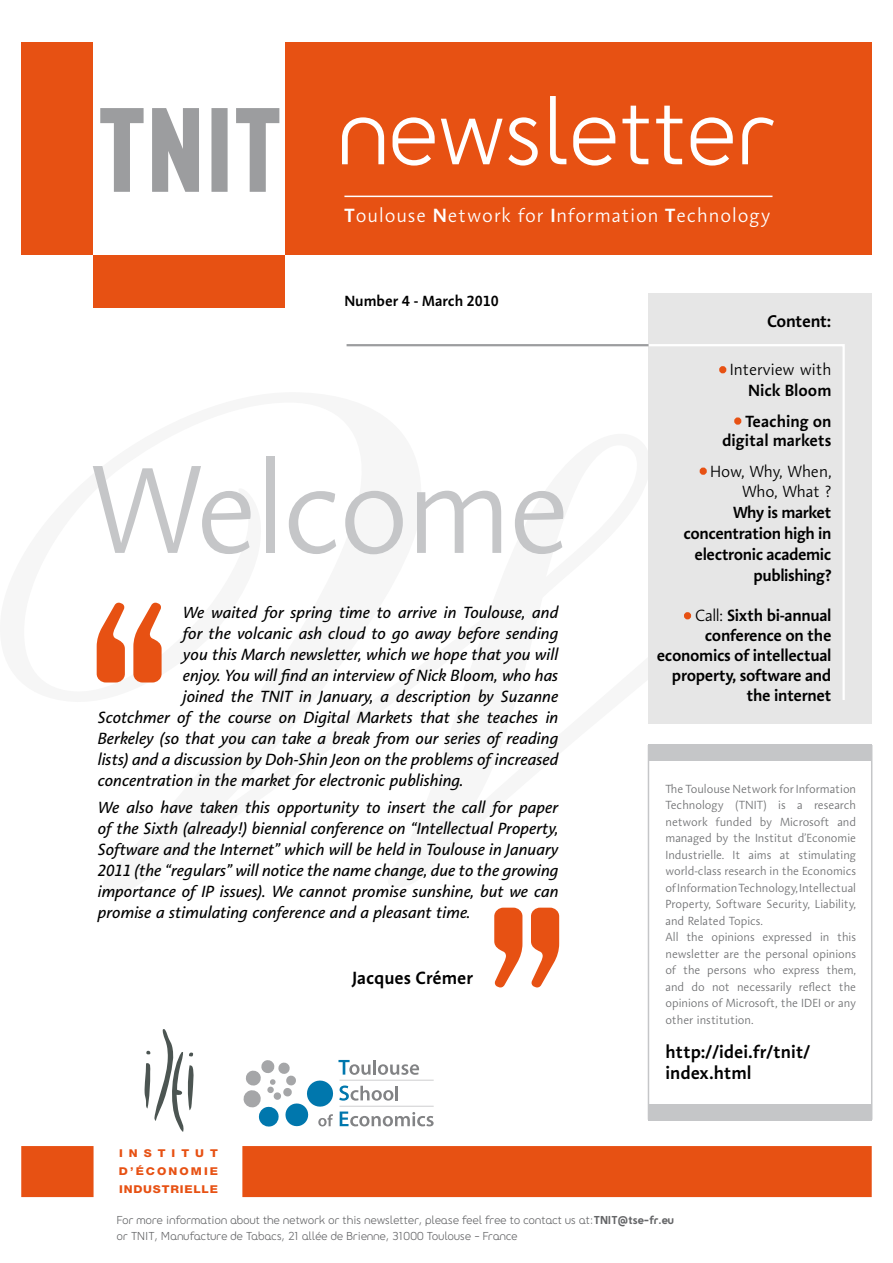
<style>
.page{position:relative;width:893px;height:1263px;background:#fff}
.page>*{position:absolute;margin:0;border:0;box-sizing:border-box;transform-origin:0 0}
.t1{font:300 127.65px "Aroma No 2 LT Pro";letter-spacing:-.025em;color:#c5c6c8}
.t2{font:108px "FNA Cv 2";color:#fff}
.t3{font:300 19.5px "Aroma No 2 LT Pro";letter-spacing:.05em;color:#fff}
.t4{font:600 18px/21.6px "Aroma No 2 LT Pro";color:#000}
.t5{font:600 17.25px "Aroma No 2 LT Pro";letter-spacing:-.03em;color:#000}
.t6{font:italic 16.5px/21px "Aroma No 2 LT Pro";color:#000;text-align:justify}
.t7{font:600 16.5px/19.8px "Aroma No 2 LT Pro";letter-spacing:-.025em;color:#000;text-align:right}
.t8{font:300 16.5px/21px "Aroma No 2 LT Pro";color:#000;text-align:right}
.t9{font:600 16.5px/19.8px "Aroma No 2 LT Pro";color:#000;text-align:right}
.t10{font:600 15px "Aroma No 2 LT Pro";color:#000}
.t11{font:13.5px/16.2px "FNA Cv 2";color:#646567}
.t12{font:300 12px/16.5px "Aroma No 2 LT Pro";color:#707173}
.t13{font:800 10.8px/18px "Helvetica Neue";letter-spacing:.17em;color:#e75113;text-align:justify;scale:1.11 1}
.s1{font-weight:600}
.s2{font-weight:600;color:#e75113}
.s3{color:#e75113}
.s4{font-weight:300}
.s5{font-weight:700}
</style>
<div class="page">
<div style="left:648px;top:293px;width:224px;height:431px;background:#e6e6e6"></div>
<div style="left:21px;top:43px;width:851px;height:212px;background:#e75113"></div>
<svg style="left:21px;top:1146px;width:851px;height:51px"></svg>
<div style="left:94px;top:36px;width:191px;height:228px;background:#fff"></div>
<div style="left:94px;top:255px;width:191px;height:52px;background:#e75113"></div>
<svg style="left:144px;top:1029px;width:50px;height:103px"></svg>
<hr style="left:344px;top:196px;width:428px;height:1px;background:#fff">
<svg style="left:646px;top:344px;width:199px;height:356px"></svg>
<svg style="left:97px;top:602px;width:28px;height:80px"></svg>
<svg style="left:133px;top:602px;width:29px;height:80px"></svg>
<svg style="left:531px;top:908px;width:28px;height:80px"></svg>
<svg style="left:494px;top:908px;width:28px;height:80px"></svg>
<hr style="left:347px;top:344px;width:301px;height:2px;background:#9c9d9f">
<div style="left:648px;top:745px;width:224px;height:375px;border:2px solid #c5c6c8"></div>
<div style="left:648px;top:744px;width:224px;height:16px;background:#c5c6c8"></div>
<div style="left:648px;top:1105px;width:224px;height:16px;background:#c5c6c8"></div>
<svg style="left:100px;top:108px;width:179px;height:84px"></svg>
<svg style="left:244px;top:1060px;width:190px;height:66px"></svg>
<div style="left:719px;top:366px;width:7px;height:7px;border:3px solid #e75113;border-radius:50%"></div>
<div style="left:734px;top:417px;width:7px;height:8px;border:3px solid #e75113;border-radius:50%"></div>
<div style="left:700px;top:467px;width:7px;height:8px;border:3px solid #e75113;border-radius:50%"></div>
<div style="left:684px;top:612px;width:7px;height:7px;border:3px solid #e75113;border-radius:50%"></div>
<h2 class="t2" style="left:339px;top:81px;width:438px">newsletter</h2>
<p class="t3" style="left:345px;top:203px;width:427px"><span class="s1">T</span>oulouse <span class="s1">N</span>etwork for <span class="s1">I</span>nformation <span class="s1">T</span>echnology</p>
<p class="t10" style="left:344px;top:291px;width:156px">Number 4 - March 2010</p>
<h1 class="t1" style="left:89px;top:429px;width:483px">Welcome</h1>
<p class="t6" style="left:183px;top:602px;width:377px">We waited for spring time to arrive in Toulouse, and</p>
<p class="t6" style="left:183px;top:623px;width:377px">for the volcanic ash cloud to go away before sending</p>
<p class="t6" style="left:183px;top:644px;width:377px">you this March newsletter, which we hope that you will</p>
<p class="t6" style="left:183px;top:665px;width:377px">enjoy. You will find an interview of Nick Bloom, who has</p>
<p class="t6" style="left:183px;top:686px;width:377px">joined the TNIT in January, a description by Suzanne</p>
<p class="t6" style="left:98px;top:707px;width:462px">Scotchmer of the course on Digital Markets that she teaches in</p>
<p class="t6" style="left:98px;top:728px;width:462px">Berkeley (so that you can take a break from our series of reading</p>
<p class="t6" style="left:98px;top:749px;width:462px">lists) and a discussion by Doh-Shin Jeon on the problems of increased</p>
<p class="t6" style="left:98px;top:770px;width:367px">concentration in the market for electronic publishing.</p>
<p class="t6" style="left:98px;top:796px;width:462px">We also have taken this opportunity to insert the call for paper of the Sixth (already!) biennial conference on “Intellectual Property, Software and the Internet” which will be held in Toulouse in January 2011 (the “regulars” will notice the name change, due to the growing importance of IP issues). We cannot promise sunshine, but we can promise a stimulating conference and a pleasant time.</p>
<p class="t13" style="left:119px;top:1144px;width:91px">INSTITUT D’ÉCONOMIE INDUSTRIELLE</p>
<p class="t4" style="left:352px;top:966px;width:122px">Jacques Crémer</p>
<p class="t5" style="left:767px;top:310px;width:66px">Content:</p>
<p class="t8" style="left:720px;top:359px;width:113px"><span class="s2">•</span> Interview with<br><span class="s1">Nick Bloom</span></p>
<p class="t9" style="left:722px;top:411px;width:111px"><span class="s3">•</span> Teaching on digital markets</p>
<p class="t8" style="left:700px;top:461px;width:133px;line-height:19.8px"><span class="s2">•</span> How, Why, When,<br>Who, What ?</p>
<p class="t7" style="left:683px;top:501px;width:149px;line-height:21px">Why is market concentration high in electronic academic publishing?</p>
<p class="t7" style="left:657px;top:605px;width:176px"><span class="s3">•</span> <span class="s4">Call:</span> Sixth bi-annual conference on the economics of intellectual property, software and the internet</p>
<p class="t12" style="left:665px;top:780px;width:192px">The Toulouse Network for Information Technology (TNIT) is a research network funded by Microsoft and managed by the Institut d’Economie Industrielle. It aims at stimulating world-class research in the Economics of Information Technology, Intellectual Property, Software Security, Liability, and Related Topics.<br>All the opinions expressed in this newsletter are the personal opinions of the persons who express them, and do not necessarily reflect the opinions of Microsoft, the IDEI or any other institution.</p>
<p class="t4" style="left:665px;top:1040px;width:146px">http://idei.fr/tnit/ index.html</p>
<p class="t11" style="left:117px;top:1212px;width:558px">For more information about the network or this newsletter, please feel free to contact us at:<span class="s5">TNIT@tse-fr.eu </span>or TNIT, Manufacture de Tabacs, 21 allée de Brienne, 31000 Toulouse - France</p>
</div>
